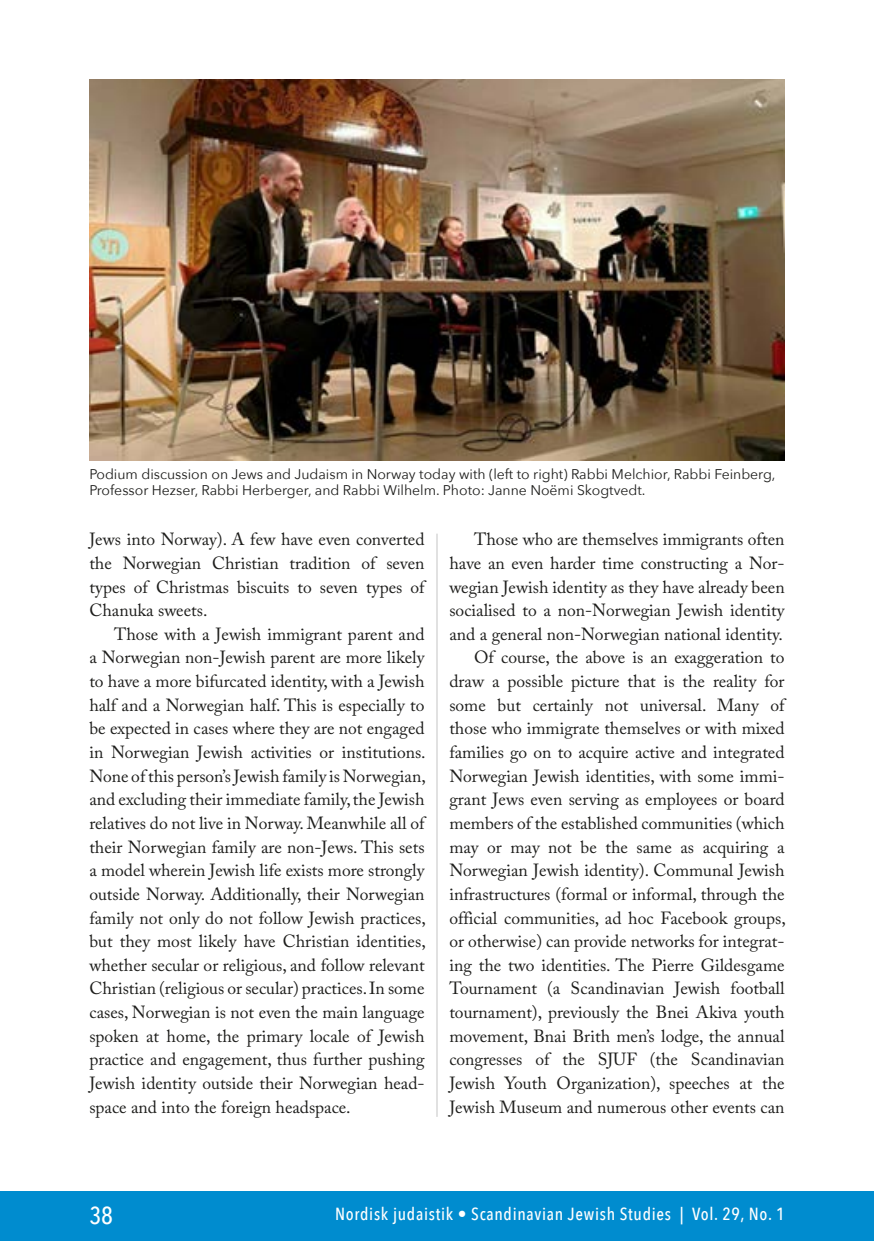
<style>
.page{position:relative;width:874px;height:1241px;background:#fff}
.page>*{position:absolute;margin:0;border:0;box-sizing:border-box;transform-origin:0 0}
.t1{font:500 24.5px "Avenir Next Condensed";color:#fff}
.t2{font:17.5px/23.6px "Adobe Caslon Pro";color:#1d1d1b;text-align:justify}
.t3{font:500 17.5px "Avenir Next Condensed";letter-spacing:.04em;color:#fff}
.t4{font:14px/16.6px "Avenir Next";color:#1d1d1b}
</style>
<div class="page">
<div style="left:0;top:1191px;width:873px;height:49px;background:#008ccf"></div>
<hr style="left:436px;top:533px;width:1px;height:583px;background:#d0d0d0">
<img style="left:89px;top:79px;width:695px;height:381px">
<p class="t4" style="left:89px;top:464px;width:687px">Podium discussion on Jews and Judaism in Norway today with (left to right) Rabbi Melchior, Rabbi Feinberg,<br>Professor Hezser, Rabbi Herberger, and Rabbi Wilhelm. Photo: Janne Noëmi Skogtvedt.</p>
<p class="t2" style="left:89px;top:527px;width:336px">Jews into Norway). A few have even converted the Norwegian Christian tradition of seven types of Christmas biscuits to seven types of Chanuka sweets.</p>
<p class="t2" style="left:89px;top:622px;width:338px;text-indent:25px">Those with a Jewish immigrant parent and a Norwegian non-Jewish parent are more likely to have a more bifurcated identity, with a Jewish half and a Norwegian half. This is especially to be expected in cases where they are not engaged in Norwegian Jewish activities or institutions.<br>None of this person’s Jewish family is Norwegian, and excluding their immediate family, the Jewish relatives do not live in Norway. Meanwhile all of their Norwegian family are non-Jews. This sets a model wherein Jewish life exists more strongly outside Norway. Additionally, their Norwegian family not only do not follow Jewish practices, but they most likely have Christian identities, whether secular or religious, and follow relevant Christian (religious or secular) practices. In some cases, Norwegian is not even the main language spoken at home, the primary locale of Jewish practice and engagement, thus further pushing Jewish identity outside their Norwegian head&shy;space and into the foreign headspace.</p>
<p class="t2" style="left:449px;top:527px;width:338px;text-align:right">Those who are themselves immigrants often have an even harder time constructing a Nor&shy;wegian Jewish identity as they have already been socialised to a non-Norwegian Jewish identity and a general non-Norwegian national identity.<br>Of course, the above is an exaggeration to draw a possible picture that is the reality for some but certainly not universal. Many of those who immigrate themselves or with mixed families go on to acquire active and integrated Norwegian Jewish identities, with some immi&shy;grant Jews even serving as employees or board members of the established communities (which may or may not be the same as acquiring a Norwegian Jewish identity). Communal Jewish infrastructures (formal or informal, through the official communities, ad hoc Facebook groups, or otherwise) can provide networks for integrat&shy;ing the two identities. The Pierre Gildesgame Tournament (a Scandinavian Jewish football tournament), previously the Bnei Akiva youth movement, Bnai Brith men’s lodge, the annual congresses of the SJUF (the Scandinavian Jewish Youth Organization), speeches at the Jewish Museum and numerous other events can</p>
<h1 class="t1" style="left:89px;top:1200px;width:25px">38</h1>
<p class="t3" style="left:335px;top:1202px;width:450px">Nordisk judaistik • Scandinavian Jewish Studies | Vol. 29, No. 1</p>
</div>
